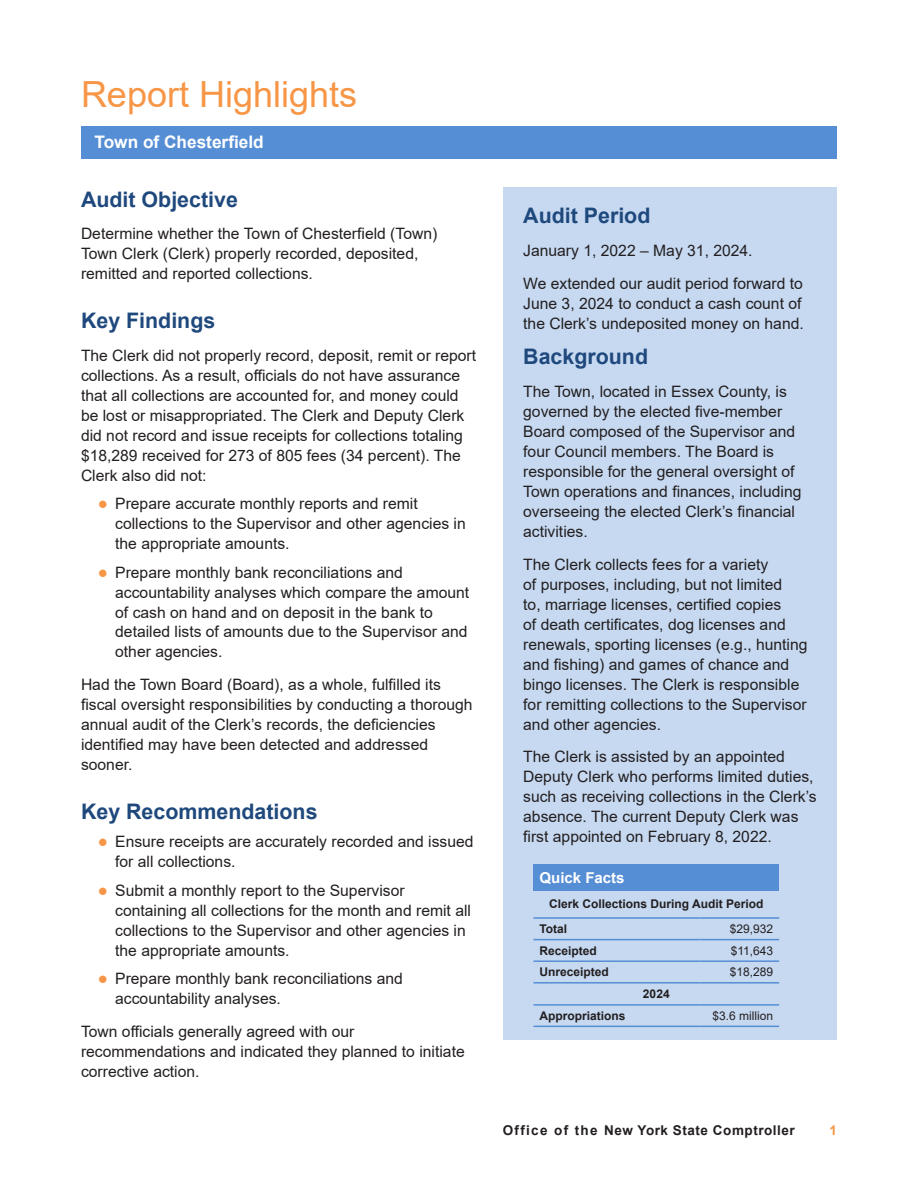
<style>
.page{position:relative;width:918px;height:1188px;background:#fff}
.page>*{position:absolute;margin:0;border:0;box-sizing:border-box;transform-origin:0 0}
.Section_Heads{font:36px "Arial";color:#f79646}
._2_Subheads{font:700 21.45px "Arial";color:#1f497d}
.Body_Text{font:700 21.45px "Arial";color:#1f497d}
.t1{font:700 17.25px "Arial";color:#fff}
.Body_Text-2{font:15.75px/20px "Arial";color:#231f20}
.Footnotes{font:700 15px "Arial";color:#fff}
.t2{font:700 13.5px "Arial";letter-spacing:.04em;color:#231f20}
.t3{font:700 13.5px "Arial";color:#f79646}
.Footnotes-2{font:700 12px "Arial";color:#231f20}
.Footnotes-3{font:12px "Arial";color:#231f20}
.s1{color:#f79646}
</style>
<div class="page">
<hr style="left:81px;top:126px;width:756px;height:3px;background:#558ed5">
<div style="left:503px;top:188px;width:334px;height:852px;background:#c6d9f1"></div>
<div style="left:81px;top:128px;width:756px;height:31px;background:#558ed5"></div>
<div style="left:534px;top:864px;width:245px;height:27px;background:#558ed5"></div>
<hr style="left:534px;top:917px;width:166px;height:2px;background:#558ed5">
<hr style="left:700px;top:917px;width:79px;height:2px;background:#558ed5">
<hr style="left:534px;top:939px;width:166px;height:1px;background:#558ed5">
<hr style="left:700px;top:939px;width:79px;height:1px;background:#558ed5">
<hr style="left:534px;top:960px;width:166px;height:2px;background:#558ed5">
<hr style="left:700px;top:960px;width:79px;height:2px;background:#558ed5">
<hr style="left:534px;top:982px;width:166px;height:2px;background:#558ed5">
<hr style="left:700px;top:982px;width:79px;height:2px;background:#558ed5">
<hr style="left:534px;top:1004px;width:166px;height:2px;background:#558ed5">
<hr style="left:700px;top:1004px;width:79px;height:2px;background:#558ed5">
<hr style="left:534px;top:1026px;width:166px;height:1px;background:#558ed5">
<hr style="left:700px;top:1026px;width:79px;height:1px;background:#558ed5">
<p class="Section_Heads" style="left:81px;top:70px;width:278px">Report Highlights</p>
<p class="t1" style="left:94px;top:129px;width:171px">Town of Chesterfield</p>
<p class="_2_Subheads" style="left:81px;top:184px;width:158px">Audit Objective</p>
<p class="Body_Text-2" style="left:81px;top:224px;width:358px">Determine whether the Town of Chesterfield (Town)<br>Town Clerk (Clerk) properly recorded, deposited, remitted and reported collections.</p>
<p class="_2_Subheads" style="left:81px;top:305px;width:136px">Key Findings</p>
<p class="Body_Text-2" style="left:81px;top:345px;width:397px">The Clerk did not properly record, deposit, remit or report collections. As a result, officials do not have assurance that all collections are accounted for, and money could be lost or misappropriated. The Clerk and Deputy Clerk did not record and issue receipts for collections totaling $18,289 received for 273 of 805 fees (34 percent). The Clerk also did not:</p>
<p class="Body_Text-2" style="left:115px;top:493px;width:352px;text-indent:-17px"><span class="s1">●</span> Prepare accurate monthly reports and remit collections to the Supervisor and other agencies in the appropriate amounts.</p>
<p class="Body_Text-2" style="left:115px;top:562px;width:356px;text-indent:-17px"><span class="s1">●</span> Prepare monthly bank reconciliations and accountability analyses which compare the amount of cash on hand and on deposit in the bank to detailed lists of amounts due to the Supervisor and other agencies.</p>
<p class="Body_Text-2" style="left:81px;top:675px;width:393px">Had the Town Board (Board), as a whole, fulfilled its fiscal oversight responsibilities by conducting a thorough annual audit of the Clerk’s records, the deficiencies identified may have been detected and addressed sooner.</p>
<p class="_2_Subheads" style="left:81px;top:796px;width:238px">Key Recommendations</p>
<p class="Body_Text-2" style="left:115px;top:832px;width:360px;text-indent:-17px"><span class="s1">●</span> Ensure receipts are accurately recorded and issued for all collections.</p>
<p class="Body_Text-2" style="left:115px;top:880px;width:357px;text-indent:-17px"><span class="s1">●</span> Submit a monthly report to the Supervisor containing all collections for the month and remit all collections to the Supervisor and other agencies in the appropriate amounts.</p>
<p class="Body_Text-2" style="left:115px;top:969px;width:289px;text-indent:-17px"><span class="s1">●</span> Prepare monthly bank reconciliations and accountability analyses.</p>
<p class="Body_Text-2" style="left:81px;top:1021px;width:385px">Town officials generally agreed with our recommendations and indicated they planned to initiate corrective action.</p>
<p class="_2_Subheads" style="left:523px;top:201px;width:129px">Audit Period</p>
<p class="Body_Text-2" style="left:523px;top:240px;width:228px">January 1, 2022 – May 31, 2024.</p>
<p class="Body_Text-2" style="left:523px;top:273px;width:281px;text-align:justify">We extended our audit period forward to June 3, 2024 to conduct a cash count of the Clerk’s undeposited money on hand.</p>
<p class="Body_Text" style="left:523px;top:342px;width:126px">Background</p>
<p class="Body_Text-2" style="left:523px;top:382px;width:280px">The Town, located in Essex County, is governed by the elected five-member Board composed of the Supervisor and four Council members. The Board is responsible for the general oversight of Town operations and finances, including overseeing the elected Clerk’s financial activities.</p>
<p class="Body_Text-2" style="left:523px;top:554px;width:286px">The Clerk collects fees for a variety<br>of purposes, including, but not limited<br>to, marriage licenses, certified copies<br>of death certificates, dog licenses and renewals, sporting licenses (e.g. , hunting and fishing) and games of chance and bingo licenses. The Clerk is responsible for remitting collections to the Supervisor and other agencies.</p>
<p class="Body_Text-2" style="left:523px;top:747px;width:295px">The Clerk is assisted by an appointed Deputy Clerk who performs limited duties, such as receiving collections in the Clerk’s absence. The current Deputy Clerk was first appointed on February 8, 2022.</p>
<p class="Footnotes" style="left:540px;top:867px;width:87px">Quick Facts</p>
<p class="Footnotes-2" style="left:549px;top:896px;width:216px">Clerk Collections During Audit Period</p>
<p class="Footnotes-2" style="left:540px;top:920px;width:29px">Total</p>
<p class="Footnotes-3" style="left:730px;top:921px;width:45px">$29,932</p>
<p class="Footnotes-2" style="left:540px;top:942px;width:59px">Receipted</p>
<p class="Footnotes-3" style="left:731px;top:942px;width:44px">$11,643</p>
<p class="Footnotes-2" style="left:540px;top:964px;width:71px">Unreceipted</p>
<p class="Footnotes-3" style="left:730px;top:964px;width:45px">$18,289</p>
<p class="Footnotes-2" style="left:643px;top:986px;width:28px">2024</p>
<p class="Footnotes-2" style="left:540px;top:1007px;width:88px">Appropriations</p>
<p class="Footnotes-3" style="left:712px;top:1007px;width:62px">$3.6 million</p>
<p class="t2" style="left:503px;top:1121px;width:294px">Office of the New York State Comptroller</p>
<p class="t3" style="left:829px;top:1121px;width:9px">1</p>
</div>
